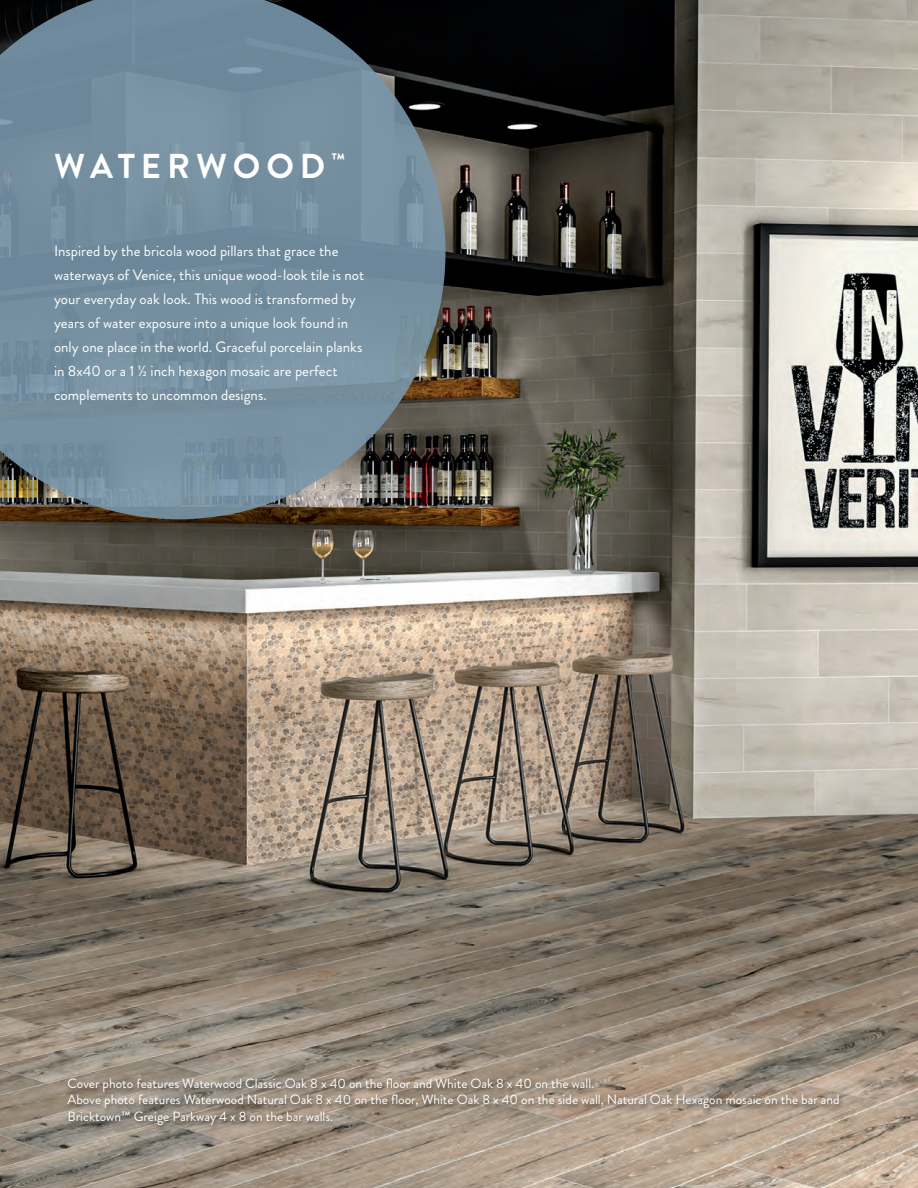
<style>
.page{position:relative;width:918px;height:1188px;background:#fff}
.page>*{position:absolute;margin:0;border:0;box-sizing:border-box;transform-origin:0 0}
.t1{font:700 34.5px "Brandon Grotesque";letter-spacing:.17em;color:#fff}
.t2{font:15px/24px "Brandon Grotesque";color:#fff}
.t3{font:13.5px/16.2px "Brandon Grotesque";color:#fff}
</style>
<div class="page">
<img style="left:0;top:0;width:918px;height:1188px">
<svg style="left:0;top:0;width:446px;height:519px;background:#6b818e"></svg>
<div style="left:65px;top:1077px;width:780px;height:55px;background:#231f20;opacity:.75"></div>
<h1 class="t1" style="left:54px;top:142px;width:292px">WATERWOOD <sup>™</sup></h1>
<p class="t2" style="left:54px;top:239px;width:312px">Inspired by the bricola wood pillars that grace the waterways of Venice, this unique wood-look tile is not your everyday oak look. This wood is transformed by years of water exposure into a unique look found in only one place in the world. Graceful porcelain planks in 8x40 or a 1 ½ inch hexagon mosaic are perfect complements to uncommon designs.</p>
<p class="t3" style="left:68px;top:1076px;width:774px">Cover photo features Waterwood Classic Oak 8 x 40 on the floor and White Oak 8 x 40 on the wall.<br>Above photo features Waterwood Natural Oak 8 x 40 on the floor, White Oak 8 x 40 on the side wall, Natural Oak Hexagon mosaic on the bar and<br>Bricktown™ Greige Parkway 4 x 8 on the bar walls.</p>
</div>
